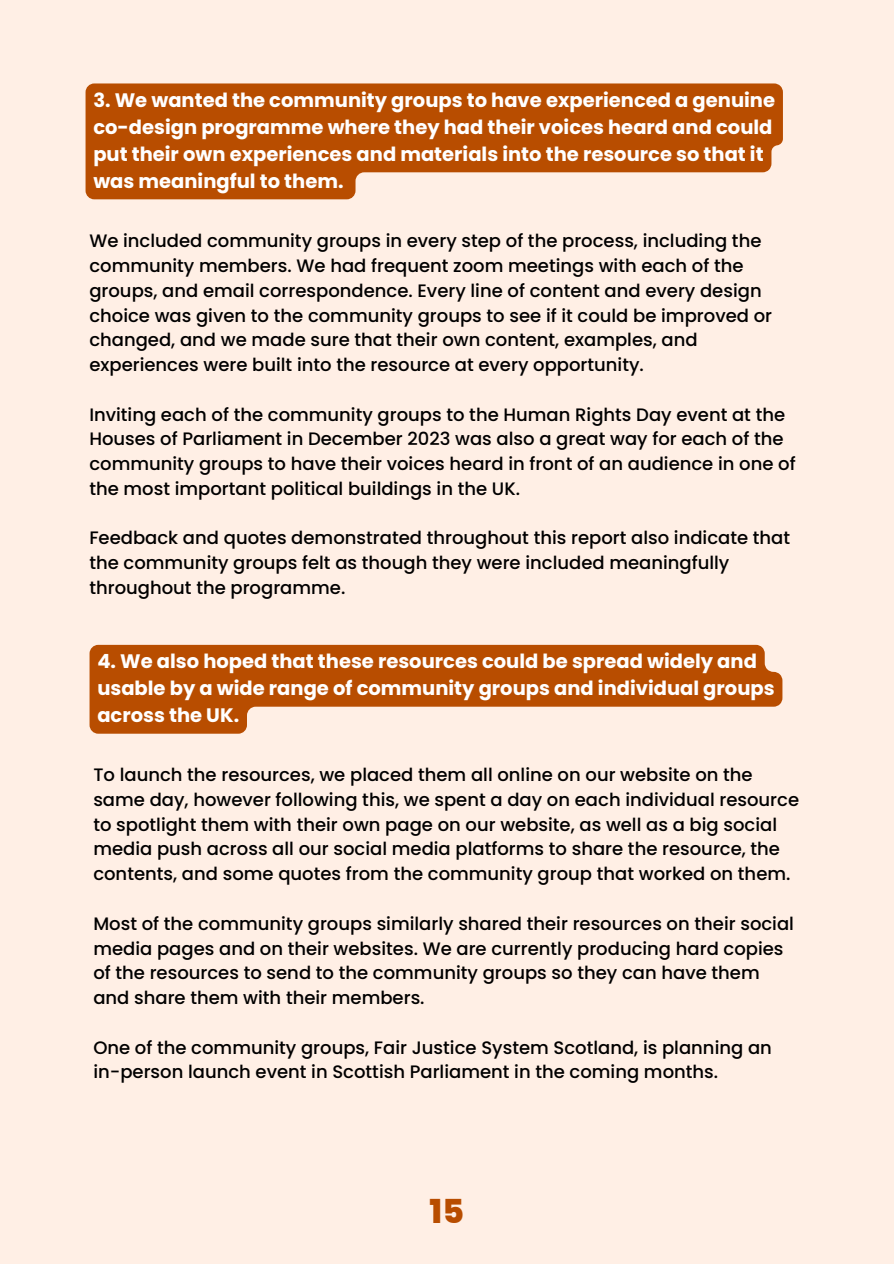
<style>
.page{position:relative;width:894px;height:1264px;background:#fff}
.page>*{position:absolute;margin:0;border:0;box-sizing:border-box;transform-origin:0 0}
.t1{font:800 33px "Poppins";color:#b84d00}
.t2{font:700 19.5px/27px "Poppins";color:#fff}
.t3{font:500 18px/24.8px "Poppins";color:#000}
</style>
<div class="page">
<div style="left:0;top:0;width:893px;height:1263px;background:#ffefe5"></div>
<svg style="left:85px;top:83px;width:697px;height:116px;background:#c26522"></svg>
<svg style="left:89px;top:645px;width:693px;height:88px;fill:#b84d00"></svg>
<p class="t2" style="left:93px;top:86px;width:683px">3. We wanted the community groups to have experienced a genuine co-design programme where they had their voices heard and could put their own experiences and materials into the resource so that it was meaningful to them.</p>
<p class="t3" style="left:89px;top:228px;width:684px">We included community groups in every step of the process, including the community members. We had frequent zoom meetings with each of the groups, and email correspondence. Every line of content and every design choice was given to the community groups to see if it could be improved or changed, and we made sure that their own content, examples, and experiences were built into the resource at every opportunity.</p>
<p class="t3" style="left:89px;top:402px;width:707px">Inviting each of the community groups to the Human Rights Day event at the Houses of Parliament in December 2023 was also a great way for each of the community groups to have their voices heard in front of an audience in one of the most important political buildings in the UK.</p>
<p class="t3" style="left:89px;top:525px;width:702px">Feedback and quotes demonstrated throughout this report also indicate that the community groups felt as though they were included meaningfully throughout the programme.</p>
<p class="t2" style="left:97px;top:647px;width:678px">4. We also hoped that these resources could be spread widely and usable by a wide range of community groups and individual groups across the UK.</p>
<p class="t3" style="left:93px;top:762px;width:707px">To launch the resources, we placed them all online on our website on the same day, however following this, we spent a day on each individual resource to spotlight them with their own page on our website, as well as a big social media push across all our social media platforms to share the resource, the contents, and some quotes from the community group that worked on them.</p>
<p class="t3" style="left:93px;top:911px;width:702px">Most of the community groups similarly shared their resources on their social media pages and on their websites. We are currently producing hard copies of the resources to send to the community groups so they can have them and share them with their members.</p>
<p class="t3" style="left:93px;top:1034px;width:680px">One of the community groups, Fair Justice System Scotland, is planning an in-person launch event in Scottish Parliament in the coming months.</p>
<h1 class="t1" style="left:429px;top:1188px;width:36px">15</h1>
</div>
